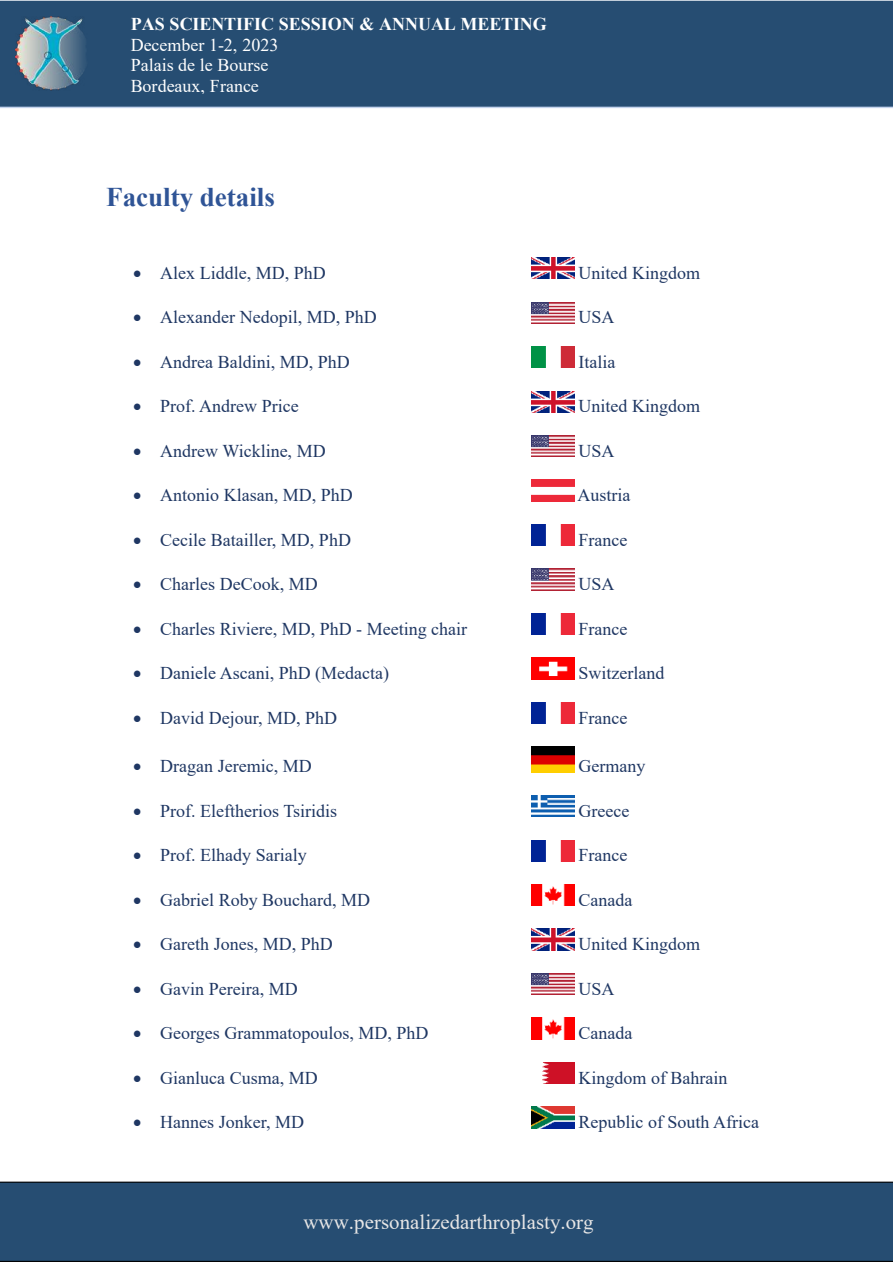
<style>
.page{position:relative;width:893px;height:1263px;background:#fff}
.page>*{position:absolute;margin:0;border:0;box-sizing:border-box;transform-origin:0 0}
.t1{font:700 27px "Times New Roman";color:#2f5496}
.t2{font:20.85px "Times New Roman";color:#e7e6e6}
.t3{font:18px "Times New Roman";color:#1f3763}
.t4{font:18px/20.7px "Times New Roman";color:#fff}
.t5{font:700 18px "Times New Roman";color:#fff}
</style>
<div class="page">
<div style="left:0;top:1182px;width:893px;height:80px;background:#264d72"></div>
<div style="left:0;top:0;width:893px;height:108px;background:#264d72"></div>
<img style="left:15px;top:16px;width:72px;height:74px">
<div style="left:120px;top:14px;width:536px;height:80px;background:#264d72"></div>
<img style="left:532px;top:258px;width:42px;height:21px">
<img style="left:532px;top:302px;width:42px;height:21px">
<img style="left:532px;top:347px;width:42px;height:21px">
<img style="left:532px;top:391px;width:42px;height:21px">
<img style="left:532px;top:436px;width:42px;height:21px">
<img style="left:532px;top:480px;width:42px;height:21px">
<img style="left:532px;top:525px;width:42px;height:21px">
<img style="left:532px;top:569px;width:42px;height:21px">
<img style="left:532px;top:613px;width:42px;height:22px">
<img style="left:532px;top:658px;width:42px;height:21px">
<img style="left:532px;top:702px;width:42px;height:21px">
<img style="left:532px;top:747px;width:42px;height:25px">
<img style="left:532px;top:796px;width:42px;height:21px">
<img style="left:532px;top:840px;width:42px;height:21px">
<img style="left:532px;top:885px;width:42px;height:21px">
<img style="left:532px;top:929px;width:42px;height:21px">
<img style="left:532px;top:973px;width:42px;height:22px">
<img style="left:532px;top:1018px;width:42px;height:21px">
<img style="left:542px;top:1062px;width:32px;height:22px">
<img style="left:532px;top:1107px;width:42px;height:21px">
<p class="t5" style="left:131px;top:14px;width:418px">PAS SCIENTIFIC SESSION &amp; ANNUAL MEETING</p>
<p class="t4" style="left:131px;top:34px;width:149px">December 1-2, 2023<br>Palais de le Bourse<br>Bordeaux, France</p>
<h1 class="t1" style="left:106px;top:182px;width:170px">Faculty details</h1>
<p class="t3" style="left:133px;top:263px;width:194px">• Alex Liddle, MD, PhD</p>
<p class="t3" style="left:578px;top:263px;width:123px">United Kingdom</p>
<p class="t3" style="left:133px;top:307px;width:245px">• Alexander Nedopil, MD, PhD</p>
<p class="t3" style="left:578px;top:307px;width:38px">USA</p>
<p class="t3" style="left:133px;top:352px;width:218px">• Andrea Baldini, MD, PhD</p>
<p class="t3" style="left:578px;top:352px;width:38px">Italia</p>
<p class="t3" style="left:133px;top:396px;width:167px">• Prof. Andrew Price</p>
<p class="t3" style="left:578px;top:396px;width:123px">United Kingdom</p>
<p class="t3" style="left:133px;top:441px;width:194px">• Andrew Wickline, MD</p>
<p class="t3" style="left:578px;top:441px;width:38px">USA</p>
<p class="t3" style="left:133px;top:485px;width:221px">• Antonio Klasan, MD, PhD</p>
<p class="t3" style="left:577px;top:485px;width:54px">Austria</p>
<p class="t3" style="left:133px;top:530px;width:219px">• Cecile Batailler, MD, PhD</p>
<p class="t3" style="left:578px;top:530px;width:50px">France</p>
<p class="t3" style="left:133px;top:574px;width:186px">• Charles DeCook, MD</p>
<p class="t3" style="left:578px;top:574px;width:38px">USA</p>
<p class="t3" style="left:133px;top:619px;width:335px">• Charles Riviere, MD, PhD - Meeting chair</p>
<p class="t3" style="left:578px;top:619px;width:50px">France</p>
<p class="t3" style="left:133px;top:663px;width:257px">• Daniele Ascani, PhD (Medacta)</p>
<p class="t3" style="left:578px;top:663px;width:87px">Switzerland</p>
<p class="t3" style="left:133px;top:708px;width:205px">• David Dejour, MD, PhD</p>
<p class="t3" style="left:578px;top:708px;width:50px">France</p>
<p class="t3" style="left:133px;top:756px;width:180px">• Dragan Jeremic, MD</p>
<p class="t3" style="left:578px;top:756px;width:68px">Germany</p>
<p class="t3" style="left:133px;top:801px;width:205px">• Prof. Eleftherios Tsiridis</p>
<p class="t3" style="left:578px;top:801px;width:52px">Greece</p>
<p class="t3" style="left:133px;top:845px;width:175px">• Prof. Elhady Sarialy</p>
<p class="t3" style="left:578px;top:845px;width:50px">France</p>
<p class="t3" style="left:133px;top:890px;width:238px">• Gabriel Roby Bouchard, MD</p>
<p class="t3" style="left:578px;top:890px;width:55px">Canada</p>
<p class="t3" style="left:133px;top:934px;width:201px">• Gareth Jones, MD, PhD</p>
<p class="t3" style="left:578px;top:934px;width:123px">United Kingdom</p>
<p class="t3" style="left:133px;top:979px;width:166px">• Gavin Pereira, MD</p>
<p class="t3" style="left:578px;top:979px;width:38px">USA</p>
<p class="t3" style="left:133px;top:1023px;width:297px">• Georges Grammatopoulos, MD, PhD</p>
<p class="t3" style="left:578px;top:1023px;width:55px">Canada</p>
<p class="t3" style="left:133px;top:1068px;width:186px">• Gianluca Cusma, MD</p>
<p class="t3" style="left:578px;top:1068px;width:150px">Kingdom of Bahrain</p>
<p class="t3" style="left:133px;top:1112px;width:172px">• Hannes Jonker, MD</p>
<p class="t3" style="left:578px;top:1112px;width:182px">Republic of South Africa</p>
<p class="t2" style="left:303px;top:1210px;width:292px">www.personalizedarthroplasty.org</p>
</div>
